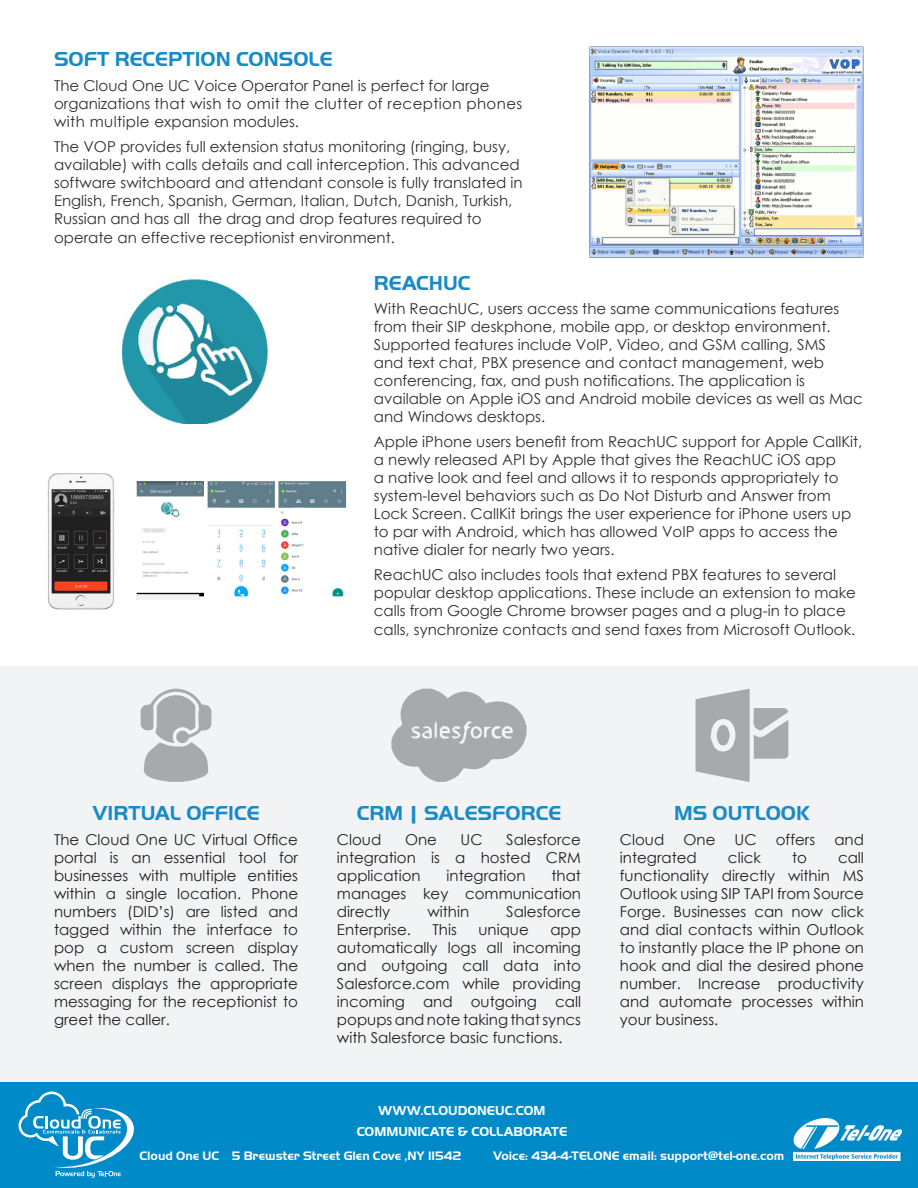
<style>
.page{position:relative;width:918px;height:1188px;background:#fff}
.page>*{position:absolute;margin:0;border:0;box-sizing:border-box;transform-origin:0 0}
.t1{font:700 21px "Handel Got D";color:#178ac9}
.t2{font:15px/18px "Century Gothic";color:#312f30}
.t3{font:15px/18px "Century Gothic";color:#231f20;text-align:justify}
.t4{font:700 13.5px "Handel Got D";color:#fff}
.t5{font:700 12.75px "Handel Got D";color:#fff}
</style>
<div class="page">
<div style="left:0;top:666px;width:918px;height:417px;background:#f2f3f4"></div>
<svg style="left:141px;top:688px;width:70px;height:94px"></svg>
<svg style="left:391px;top:688px;width:136px;height:94px"></svg>
<svg style="left:696px;top:689px;width:92px;height:93px"></svg>
<img style="left:589px;top:47px;width:275px;height:210px">
<div style="left:0;top:1083px;width:918px;height:105px;background:#008bc8"></div>
<svg style="left:19px;top:1092px;width:115px;height:86px"></svg>
<img style="left:794px;top:1118px;width:108px;height:42px">
<img style="left:122px;top:279px;width:146px;height:144px">
<img style="left:47px;top:473px;width:68px;height:136px">
<img style="left:137px;top:481px;width:210px;height:119px">
<p class="t1" style="left:54px;top:47px;width:280px">SOFT RECEPTION CONSOLE</p>
<p class="t2" style="left:54px;top:76px;width:470px">The Cloud One UC Voice Operator Panel is perfect for large organizations that wish to omit the clutter of reception phones with multiple expansion modules.</p>
<p class="t2" style="left:54px;top:137px;width:470px">The VOP provides full extension status monitoring (ringing, busy, available) with calls details and call interception. This advanced software switchboard and attendant console is fully translated in English, French, Spanish, German, Italian, Dutch, Danish, Turkish, Russian and has all the drag and drop features required to</p>
<p class="t2" style="left:54px;top:228px;width:343px">operate an effective receptionist environment.</p>
<p class="t1" style="left:374px;top:271px;width:98px">REACHUC</p>
<p class="t2" style="left:374px;top:300px;width:490px">With ReachUC, users access the same communications features from their SIP deskphone, mobile app, or desktop environment.<br>Supported features include VoIP, Video, and GSM calling, SMS<br>and text chat, PBX presence and contact management, web conferencing, fax, and push notifications. The application is available on Apple iOS and Android mobile devices as well as Mac and Windows desktops.</p>
<p class="t2" style="left:374px;top:432px;width:490px">Apple iPhone users benefit from ReachUC support for Apple CallKit, a newly released API by Apple that gives the ReachUC iOS app<br>a native look and feel and allows it to responds appropriately to system-level behaviors such as Do Not Disturb and Answer from Lock Screen. CallKit brings the user experience for iPhone users up to par with Android, which has allowed VoIP apps to access the native dialer for nearly two years.</p>
<p class="t2" style="left:374px;top:565px;width:484px">ReachUC also includes tools that extend PBX features to several popular desktop applications. These include an extension to make calls from Google Chrome browser pages and a plug-in to place</p>
<p class="t2" style="left:374px;top:621px;width:483px">calls, synchronize contacts and send faxes from Microsoft Outlook.</p>
<p class="t1" style="left:92px;top:802px;width:169px">VIRTUAL OFFICE</p>
<p class="t3" style="left:54px;top:831px;width:246px">The Cloud One UC Virtual Office portal is an essential tool for businesses with multiple entities within a single location. Phone numbers (DID’s) are listed and tagged within the interface to pop a custom screen display when the number is called. The screen displays the appropriate messaging for the receptionist to greet the caller.</p>
<p class="t1" style="left:357px;top:802px;width:206px">CRM | SALESFORCE</p>
<p class="t3" style="left:337px;top:831px;width:46px">Cloud</p>
<p class="t3" style="left:405px;top:831px;width:33px">One</p>
<p class="t3" style="left:461px;top:831px;width:24px">UC</p>
<p class="t3" style="left:337px;top:831px;width:246px;text-indent:169px">Salesforce integration is a hosted CRM application</p>
<p class="t3" style="left:447px;top:867px;width:80px">integration</p>
<p class="t3" style="left:337px;top:867px;width:246px;text-indent:215px">that manages key communication directly</p>
<p class="t3" style="left:427px;top:903px;width:43px">within</p>
<p class="t3" style="left:506px;top:903px;width:76px">Salesforce</p>
<p class="t3" style="left:337px;top:921px;width:76px">Enterprise.</p>
<p class="t3" style="left:433px;top:921px;width:26px">This</p>
<p class="t3" style="left:478px;top:921px;width:52px">unique</p>
<p class="t3" style="left:337px;top:921px;width:246px;text-indent:213px">app automatically logs all incoming and outgoing call data into Salesforce.com while providing incoming and outgoing call popups and note taking that syncs with Salesforce basic functions.</p>
<p class="t4" style="left:378px;top:1103px;width:169px">WWW.CLOUDONEUC.COM</p>
<p class="t4" style="left:357px;top:1124px;width:212px">COMMUNICATE &amp; COLLABORATE</p>
<p class="t1" style="left:674px;top:802px;width:137px">MS OUTLOOK</p>
<p class="t3" style="left:620px;top:831px;width:46px">Cloud</p>
<p class="t3" style="left:684px;top:831px;width:33px">One</p>
<p class="t3" style="left:735px;top:831px;width:24px">UC</p>
<p class="t3" style="left:776px;top:831px;width:41px">offers</p>
<p class="t3" style="left:834px;top:831px;width:31px">and</p>
<p class="t3" style="left:620px;top:849px;width:78px">integrated</p>
<p class="t3" style="left:728px;top:849px;width:34px">click</p>
<p class="t3" style="left:792px;top:849px;width:16px">to</p>
<p class="t3" style="left:620px;top:849px;width:246px;text-indent:218px">call functionality directly within MS Outlook using SIP TAPI from Source Forge. Businesses can now click and dial contacts within Outlook to instantly place the IP phone on hook and dial the desired phone number. Increase productivity and automate processes within your business.</p>
<p class="t5" style="left:140px;top:1149px;width:323px">Cloud One UC 5 Brewster Street Glen Cove ,NY 11542</p>
<p class="t5" style="left:493px;top:1149px;width:293px">Voice: 434-4-TELONE email: support@tel-one.com</p>
</div>
